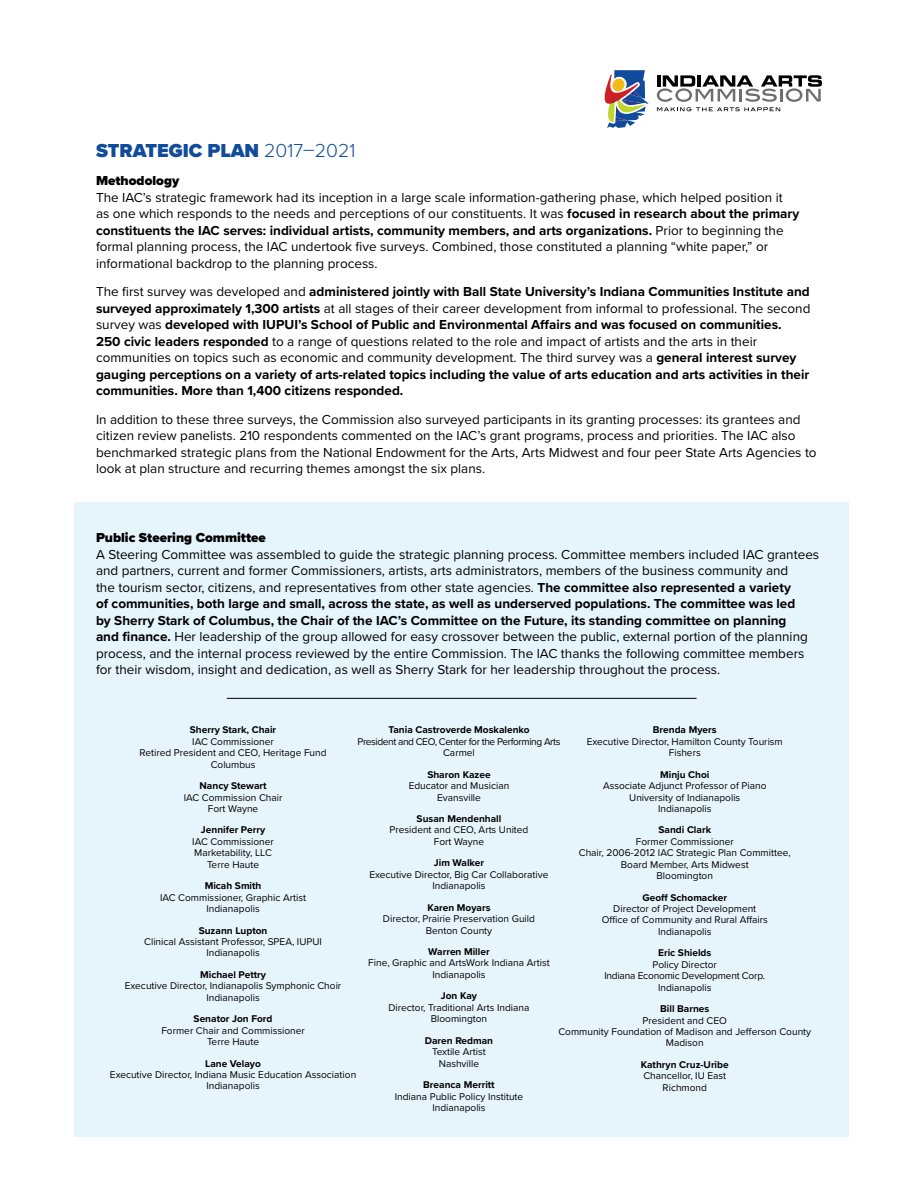
<style>
.page{position:relative;width:918px;height:1188px;background:#fff}
.page>*{position:absolute;margin:0;border:0;box-sizing:border-box;transform-origin:0 0}
.t1{font:900 19.5px "Proxima Nova";color:#114b9b}
.t2{font:13.5px/16.5px "Proxima Nova";color:#000}
.t3{font:700 13.5px/16.5px "Proxima Nova";color:#000}
.t4{font:900 13.5px "Proxima Nova";color:#000}
.t5{font:10.2px/11.4px "Proxima Nova";color:#000;text-align:center}
.t6{font:700 10.2px "Proxima Nova";color:#000}
.t7{font:10.2px/11.4px "Proxima Nova";letter-spacing:-.02em;color:#000;text-align:center}
.t8{font:10.2px/11.4px "Proxima Nova";letter-spacing:-.04em;color:#000;text-align:center}
.s1{font-weight:300}
.s2{font-weight:700}
.s3{font-weight:400}
</style>
<div class="page">
<div style="left:75px;top:502px;width:774px;height:635px;background:#e6f4fc"></div>
<svg style="left:604px;top:70px;width:45px;height:58px"></svg>
<svg style="left:657px;top:75px;width:165px;height:36px"></svg>
<hr style="left:227px;top:698px;width:470px;height:1px;background:#000">
<h1 class="t1" style="left:96px;top:136px;width:261px">STRATEGIC PLAN <span class="s1">2017–2021</span></h1>
<p class="t4" style="left:96px;top:171px;width:85px">Methodology</p>
<p class="t2" style="left:96px;top:188px;width:705px">The IAC’s strategic framework had its inception in a large scale information-gathering phase, which helped position it as one which responds to the needs and perceptions of our constituents. It was <span class="s2">focused in research about the primary constituents the IAC serves: individual artists, community members, and arts organizations.</span> Prior to beginning the formal planning process, the IAC undertook five surveys. Combined, those constituted a planning “white paper,” or informational backdrop to the planning process.</p>
<p class="t3" style="left:96px;top:283px;width:716px"><span class="s3">The first survey was developed and</span> administered jointly with Ball State University’s Indiana Communities Institute and surveyed approximately 1,300 artists <span class="s3">at all stages of their career development from informal to professional. The second survey was</span> developed with IUPUI’s School of Public and Environmental Affairs and was focused on communities.<br>250 civic leaders responded <span class="s3">to a range of questions related to the role and impact of artists and the arts in their communities on topics such as economic and community development. The third survey was a</span> general interest survey gauging perceptions on a variety of arts-related topics including the value of arts education and arts activities in their communities. More than 1,400 citizens responded.</p>
<p class="t2" style="left:96px;top:410px;width:722px">In addition to these three surveys, the Commission also surveyed participants in its granting processes: its grantees and citizen review panelists. 210 respondents commented on the IAC’s grant programs, process and priorities. The IAC also benchmarked strategic plans from the National Endowment for the Arts, Arts Midwest and four peer State Arts Agencies to look at plan structure and recurring themes amongst the six plans.</p>
<p class="t4" style="left:96px;top:528px;width:171px">Public Steering Committee</p>
<p class="t2" style="left:96px;top:545px;width:725px">A Steering Committee was assembled to guide the strategic planning process. Committee members included IAC grantees and partners, current and former Commissioners, artists, arts administrators, members of the business community and<br>the tourism sector, citizens, and representatives from other state agencies. <span class="s2">The committee also represented a variety<br>of communities, both large and small, across the state, as well as underserved populations. The committee was led<br>by Sherry Stark of Columbus, the Chair of the IAC’s Committee on the Future, its standing committee on planning<br>and finance.</span> Her leadership of the group allowed for easy crossover between the public, external portion of the planning process, and the internal process reviewed by the entire Commission. The IAC thanks the following committee members for their wisdom, insight and dedication, as well as Sherry Stark for her leadership throughout the process.</p>
<p class="t6" style="left:388px;top:722px;width:143px">Tania Castroverde Moskalenko</p>
<p class="t8" style="left:357px;top:735px;width:205px">President and CEO, Center for the Performing Arts<br>Carmel</p>
<p class="t6" style="left:427px;top:767px;width:65px">Sharon Kazee</p>
<p class="t5" style="left:409px;top:780px;width:102px">Educator and Musician<br>Evansville</p>
<p class="t6" style="left:417px;top:811px;width:86px">Susan Mendenhall</p>
<p class="t5" style="left:390px;top:824px;width:140px">President and CEO, Arts United<br>Fort Wayne</p>
<p class="t6" style="left:434px;top:855px;width:52px">Jim Walker</p>
<p class="t5" style="left:370px;top:868px;width:180px">Executive Director, Big Car Collaborative<br>Indianapolis</p>
<p class="t6" style="left:427px;top:900px;width:65px">Karen Moyars</p>
<p class="t5" style="left:383px;top:913px;width:154px">Director, Prairie Preservation Guild<br>Benton County</p>
<p class="t6" style="left:428px;top:944px;width:63px">Warren Miller</p>
<p class="t5" style="left:368px;top:957px;width:183px">Fine, Graphic and ArtsWork Indiana Artist<br>Indianapolis</p>
<p class="t6" style="left:441px;top:988px;width:38px">Jon Kay</p>
<p class="t5" style="left:389px;top:1001px;width:142px">Director, Traditional Arts Indiana<br>Bloomington</p>
<p class="t6" style="left:425px;top:1033px;width:70px">Daren Redman</p>
<p class="t5" style="left:432px;top:1046px;width:55px">Textile Artist<br>Nashville</p>
<p class="t6" style="left:423px;top:1077px;width:73px">Breanca Merritt</p>
<p class="t5" style="left:395px;top:1090px;width:130px">Indiana Public Policy Institute<br>Indianapolis</p>
<p class="t6" style="left:190px;top:722px;width:88px">Sherry Stark, Chair</p>
<p class="t5" style="left:140px;top:735px;width:189px">IAC Commissioner<br>Retired President and CEO, Heritage Fund<br>Columbus</p>
<p class="t6" style="left:200px;top:778px;width:68px">Nancy Stewart</p>
<p class="t5" style="left:184px;top:791px;width:100px">IAC Commission Chair<br>Fort Wayne</p>
<p class="t6" style="left:201px;top:822px;width:66px">Jennifer Perry</p>
<p class="t5" style="left:192px;top:835px;width:83px">IAC Commissioner<br>Marketability, LLC<br>Terre Haute</p>
<p class="t6" style="left:205px;top:878px;width:58px">Micah Smith</p>
<p class="t5" style="left:160px;top:891px;width:147px">IAC Commissioner, Graphic Artist<br>Indianapolis</p>
<p class="t6" style="left:199px;top:923px;width:70px">Suzann Lupton</p>
<p class="t5" style="left:144px;top:935px;width:179px">Clinical Assistant Professor, SPEA, IUPUI<br>Indianapolis</p>
<p class="t6" style="left:200px;top:967px;width:67px">Michael Pettry</p>
<p class="t5" style="left:125px;top:980px;width:218px">Executive Director, Indianapolis Symphonic Choir<br>Indianapolis</p>
<p class="t6" style="left:194px;top:1011px;width:80px">Senator Jon Ford</p>
<p class="t5" style="left:161px;top:1024px;width:145px">Former Chair and Commissioner<br>Terre Haute</p>
<p class="t6" style="left:205px;top:1056px;width:57px">Lane Velayo</p>
<p class="t5" style="left:110px;top:1068px;width:248px">Executive Director, Indiana Music Education Association<br>Indianapolis</p>
<p class="t6" style="left:653px;top:722px;width:65px">Brenda Myers</p>
<p class="t5" style="left:587px;top:735px;width:198px">Executive Director, Hamilton County Tourism<br>Fishers</p>
<p class="t6" style="left:660px;top:767px;width:51px">Minju Choi</p>
<p class="t5" style="left:603px;top:780px;width:165px">Associate Adjunct Professor of Piano<br>University of Indianapolis<br>Indianapolis</p>
<p class="t6" style="left:658px;top:822px;width:54px">Sandi Clark</p>
<p class="t5" style="left:579px;top:835px;width:213px">Former Commissioner<br>Chair, 2006-2012 IAC Strategic Plan Committee,<br>Board Member, Arts Midwest<br>Bloomington</p>
<p class="t6" style="left:643px;top:890px;width:86px">Geoff Schomacker</p>
<p class="t5" style="left:602px;top:902px;width:168px">Director of Project Development<br>Office of Community and Rural Affairs<br>Indianapolis</p>
<p class="t6" style="left:658px;top:945px;width:55px">Eric Shields</p>
<p class="t7" style="left:604px;top:958px;width:162px">Policy Director<br>Indiana Economic Development Corp.<br>Indianapolis</p>
<p class="t6" style="left:660px;top:1001px;width:51px">Bill Barnes</p>
<p class="t5" style="left:558px;top:1014px;width:254px">President and CEO<br>Community Foundation of Madison and Jefferson County<br>Madison</p>
<p class="t6" style="left:641px;top:1057px;width:89px">Kathryn Cruz-Uribe</p>
<p class="t5" style="left:643px;top:1070px;width:84px">Chancellor, IU East<br>Richmond</p>
</div>
